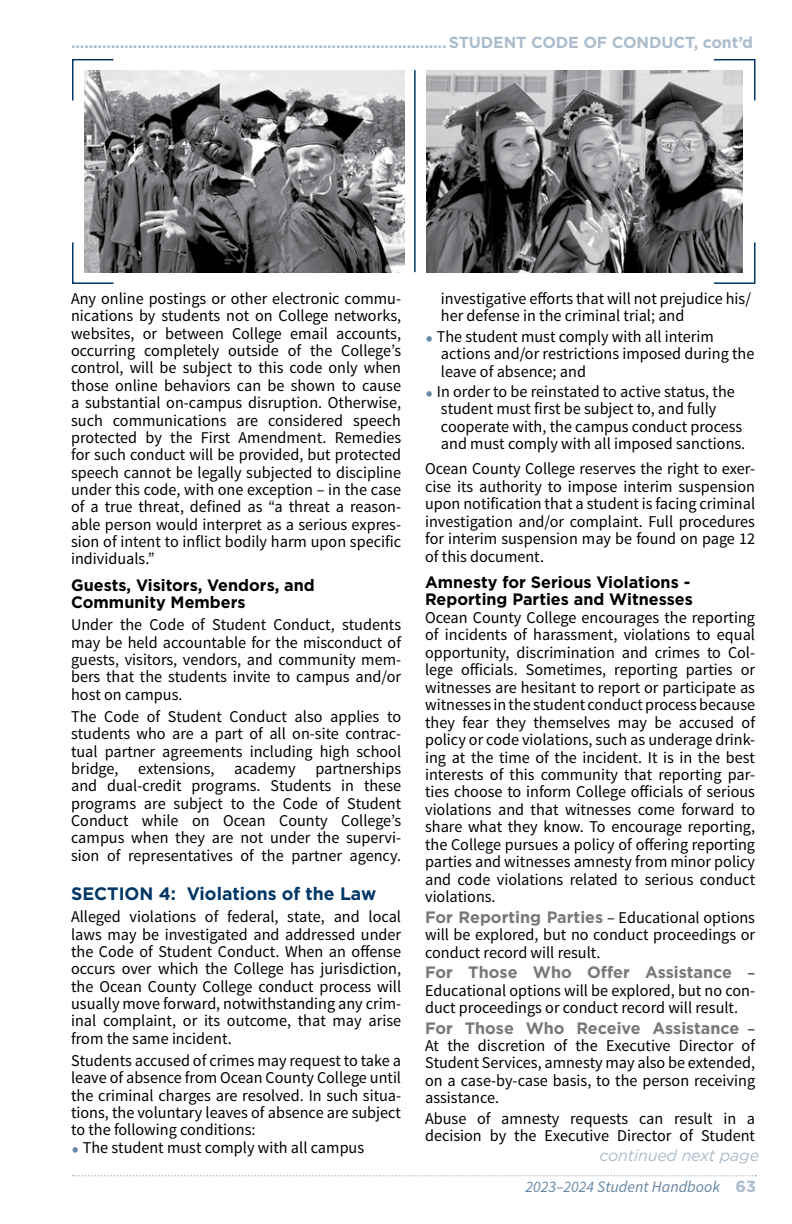
<style>
.page{position:relative;width:792px;height:1224px;background:#fff}
.page>*{position:absolute;margin:0;border:0;box-sizing:border-box;transform-origin:0 0}
.t1{font:700 18px "Gotham";color:#003767}
.t2{font:16.4px/17.4px "Source Sans Pro";color:#000;text-align:justify}
.t3{font:700 16.4px/17.4px "Gotham";color:#000}
.t4{font:700 16.4px "Gotham";color:#77787b}
.t5{font:700 16px "Gotham";letter-spacing:-.01em;color:#abbdcd}
.t6{font:italic 16px "Source Sans Pro";color:#6687a4}
.t7{font:italic 16px "Gotham";letter-spacing:-.01em;color:#abbdcd}
.s1{font-size:23.2px;color:#6687a4}
.s2{font-family:"Source Sans Pro";font-weight:400;color:#000}
.s3{font-family:"Gotham";font-weight:700;font-style:normal;color:#abbdcd}
</style>
<div class="page">
<svg style="left:72px;top:58px;width:42px;height:43px"></svg>
<svg style="left:72px;top:242px;width:43px;height:42px"></svg>
<svg style="left:714px;top:58px;width:42px;height:43px"></svg>
<svg style="left:712px;top:242px;width:44px;height:42px"></svg>
<img style="left:84px;top:70px;width:320px;height:202px">
<hr style="left:414px;top:70px;width:2px;height:202px;background:#003767">
<img style="left:427px;top:70px;width:316px;height:202px">
<svg style="left:73px;top:1175px;width:683px;height:1px"></svg>
<p class="t5" style="left:71px;top:33px;width:683px">.....................................................................................STUDENT CODE OF CONDUCT, cont’d</p>
<p class="t2" style="left:71px;top:290px;width:332px">Any online postings or other electronic commu&shy;nications by students not on College networks, websites, or between College email accounts, occurring completely outside of the College’s control, will be subject to this code only when those online behaviors can be shown to cause a substantial on-campus disruption. Otherwise, such communications are considered speech protected by the First Amendment. Remedies for such conduct will be provided, but protected speech cannot be legally subjected to discipline under this code, with one exception – in the case of a true threat, defined as “a threat a reason&shy;able person would interpret as a serious expres&shy;sion of intent to inflict bodily harm upon specific individuals.”</p>
<p class="t3" style="left:71px;top:576px;width:245px">Guests, Visitors, Vendors, and<br>Community Members</p>
<p class="t2" style="left:71px;top:616px;width:332px">Under the Code of Student Conduct, students may be held accountable for the misconduct of guests, visitors, vendors, and community mem&shy;bers that the students invite to campus and/or host on campus.</p>
<p class="t2" style="left:71px;top:708px;width:332px">The Code of Student Conduct also applies to students who are a part of all on-site contrac&shy;tual partner agreements including high school bridge, extensions, academy partnerships and dual-credit programs. Students in these programs are subject to the Code of Student Conduct while on Ocean County College’s campus when they are not under the supervi&shy;sion of representatives of the partner agency.</p>
<p class="t1" style="left:71px;top:883px;width:307px">SECTION 4: Violations of the Law</p>
<p class="t2" style="left:71px;top:908px;width:332px">Alleged violations of federal, state, and local laws may be investigated and addressed under the Code of Student Conduct. When an offense occurs over which the College has jurisdiction, the Ocean County College conduct process will usually move forward, notwithstanding any crim&shy;inal complaint, or its outcome, that may arise from the same incident.</p>
<p class="t2" style="left:71px;top:1052px;width:332px">Students accused of crimes may request to take a leave of absence from Ocean County College until the criminal charges are resolved. In such situa&shy;tions, the voluntary leaves of absence are subject to the following conditions:</p>
<p class="t2" style="left:72px;top:1139px;width:294px"><span class="s1">•</span> The student must comply with all campus</p>
<p class="t2" style="left:441px;top:290px;width:312px">investigative efforts that will not prejudice his/ her defense in the criminal trial; and</p>
<p class="t2" style="left:441px;top:328px;width:315px;text-align:left;text-indent:-15px"><span class="s1">•</span> The student must comply with all interim actions and/or restrictions imposed during the leave of absence; and</p>
<p class="t2" style="left:441px;top:383px;width:306px;text-align:left;text-indent:-15px"><span class="s1">•</span> In order to be reinstated to active status, the student must first be subject to, and fully cooperate with, the campus conduct process and must comply with all imposed sanctions.</p>
<p class="t2" style="left:425px;top:460px;width:332px">Ocean County College reserves the right to exer&shy;cise its authority to impose interim suspension upon notification that a student is facing criminal investigation and/or complaint. Full procedures for interim suspension may be found on page 12 of this document.</p>
<p class="t3" style="left:425px;top:573px;width:269px">Amnesty for Serious Violations -<br>Reporting Parties and Witnesses</p>
<p class="t2" style="left:425px;top:609px;width:332px">Ocean County College encourages the reporting of incidents of harassment, violations to equal opportunity, discrimination and crimes to Col&shy;lege officials. Sometimes, reporting parties or witnesses are hesitant to report or participate as witnesses in the student conduct process because they fear they themselves may be accused of policy or code violations, such as underage drink&shy;ing at the time of the incident. It is in the best interests of this community that reporting par&shy;ties choose to inform College officials of serious violations and that witnesses come forward to share what they know. To encourage reporting, the College pursues a policy of offering reporting parties and witnesses amnesty from minor policy and code violations related to serious conduct violations.</p>
<p class="t4" style="left:425px;top:908px;width:331px">For Reporting Parties <span class="s2">– Educational options</span></p>
<p class="t2" style="left:425px;top:927px;width:331px">will be explored, but no conduct proceedings or conduct record will result.</p>
<p class="t4" style="left:425px;top:963px;width:332px">For Those Who Offer Assistance <span class="s2">–</span></p>
<p class="t2" style="left:425px;top:982px;width:331px">Educational options will be explored, but no con&shy;duct proceedings or conduct record will result.</p>
<p class="t4" style="left:425px;top:1019px;width:331px">For Those Who Receive Assistance <span class="s2">–</span></p>
<p class="t2" style="left:425px;top:1037px;width:332px">At the discretion of the Executive Director of Student Services, amnesty may also be extended, on a case-by-case basis, to the person receiving assistance.</p>
<p class="t2" style="left:425px;top:1110px;width:332px">Abuse of amnesty requests can result in a decision by the Executive Director of Student</p>
<p class="t7" style="left:599px;top:1145px;width:161px">continued next page</p>
<p class="t6" style="left:525px;top:1177px;width:232px">2023–2024 Student Handbook <span class="s3">63</span></p>
</div>
